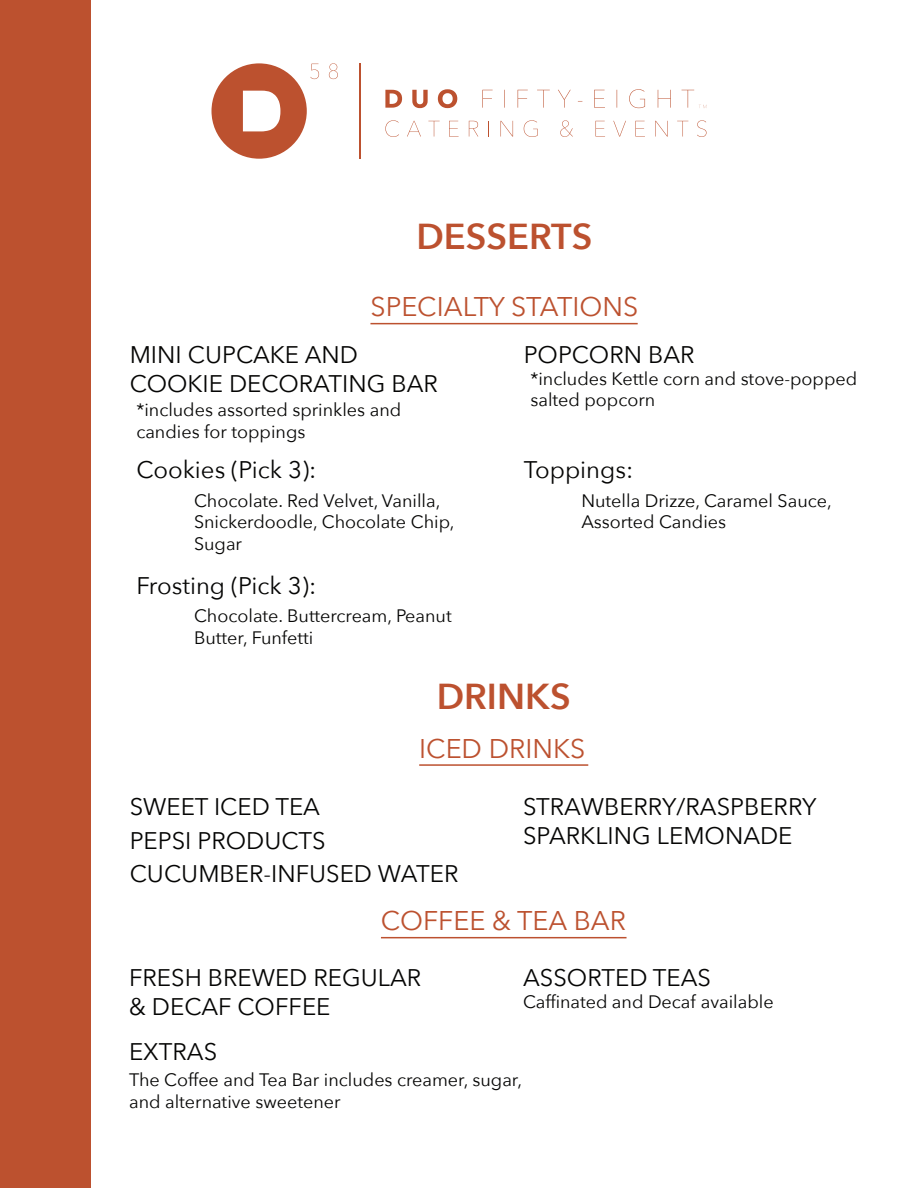
<style>
.page{position:relative;width:918px;height:1188px;background:#fff}
.page>*{position:absolute;margin:0;border:0;box-sizing:border-box;transform-origin:0 0}
.t1{font:600 36px "Avenir Next";color:#bc512f}
.t2{font:27px "Avenir Next";color:#bc512f}
.t3{font:24px/28.8px "Avenir Next";color:#050504}
.t4{font:18px/21.6px "Avenir Next";color:#050504}
</style>
<div class="page">
<hr style="left:419px;top:764px;width:169px;height:2px;background:#bc512f">
<hr style="left:381px;top:937px;width:246px;height:1px;background:#bc512f">
<hr style="left:370px;top:323px;width:268px;height:1px;background:#bc512f">
<div style="left:0;top:0;width:91px;height:1188px;background:#bc512f"></div>
<svg style="left:211px;top:63px;width:127px;height:96px"></svg>
<hr style="left:359px;top:64px;width:1px;height:95px;background:#bc512f">
<svg style="left:385px;top:89px;width:321px;height:19px"></svg>
<svg style="left:385px;top:120px;width:14px;height:17px"></svg>
<svg style="left:407px;top:121px;width:14px;height:16px"></svg>
<svg style="left:428px;top:121px;width:12px;height:16px"></svg>
<svg style="left:449px;top:121px;width:10px;height:16px"></svg>
<svg style="left:469px;top:121px;width:9px;height:16px"></svg>
<svg style="left:501px;top:121px;width:12px;height:16px"></svg>
<svg style="left:524px;top:120px;width:14px;height:17px"></svg>
<svg style="left:560px;top:120px;width:13px;height:17px"></svg>
<svg style="left:596px;top:121px;width:9px;height:16px"></svg>
<svg style="left:613px;top:121px;width:13px;height:16px"></svg>
<svg style="left:635px;top:121px;width:10px;height:16px"></svg>
<svg style="left:655px;top:121px;width:13px;height:16px"></svg>
<svg style="left:677px;top:121px;width:11px;height:16px"></svg>
<svg style="left:697px;top:120px;width:9px;height:17px"></svg>
<h1 class="t1" style="left:416px;top:206px;width:178px">DESSERTS</h1>
<h2 class="t2" style="left:370px;top:284px;width:269px">SPECIALTY STATIONS</h2>
<h3 class="t3" style="left:130px;top:340px;width:310px">MINI CUPCAKE AND<br>COOKIE DECORATING BAR</h3>
<p class="t4" style="left:136px;top:398px;width:266px">*includes assorted sprinkles and candies for toppings</p>
<h3 class="t3" style="left:136px;top:454px;width:182px">Cookies (Pick 3):</h3>
<p class="t4" style="left:194px;top:489px;width:262px">Chocolate. Red Velvet, Vanilla,<br>Snickerdoodle, Chocolate Chip,<br>Sugar</p>
<h3 class="t3" style="left:136px;top:570px;width:181px">Frosting (Pick 3):</h3>
<p class="t4" style="left:194px;top:604px;width:259px">Chocolate. Buttercream, Peanut<br>Butter, Funfetti</p>
<h3 class="t3" style="left:524px;top:340px;width:172px">POPCORN BAR</h3>
<p class="t4" style="left:530px;top:367px;width:328px">*includes Kettle corn and stove-popped salted popcorn</p>
<h3 class="t3" style="left:524px;top:454px;width:111px">Toppings:</h3>
<p class="t4" style="left:581px;top:489px;width:252px">Nutella Drizze, Caramel Sauce,<br>Assorted Candies</p>
<h1 class="t1" style="left:437px;top:666px;width:135px">DRINKS</h1>
<h3 class="t3" style="left:130px;top:792px;width:192px">SWEET ICED TEA</h3>
<h3 class="t3" style="left:130px;top:825px;width:198px">PEPSI PRODUCTS</h3>
<h2 class="t2" style="left:419px;top:726px;width:168px">ICED DRINKS</h2>
<h3 class="t3" style="left:523px;top:792px;width:295px">STRAWBERRY/RASPBERRY<br>SPARKLING LEMONADE</h3>
<h3 class="t3" style="left:130px;top:859px;width:330px">CUCUMBER-INFUSED WATER</h3>
<h2 class="t2" style="left:381px;top:898px;width:247px">COFFEE &amp; TEA BAR</h2>
<h3 class="t3" style="left:129px;top:963px;width:294px">FRESH BREWED REGULAR &amp; DECAF COFFEE</h3>
<h3 class="t3" style="left:523px;top:963px;width:190px">ASSORTED TEAS</h3>
<p class="t4" style="left:523px;top:990px;width:252px">Caffinated and Decaf available</p>
<h3 class="t3" style="left:129px;top:1036px;width:90px">EXTRAS</h3>
<p class="t4" style="left:129px;top:1068px;width:395px">The Coffee and Tea Bar includes creamer, sugar, and alternative sweetener</p>
</div>
